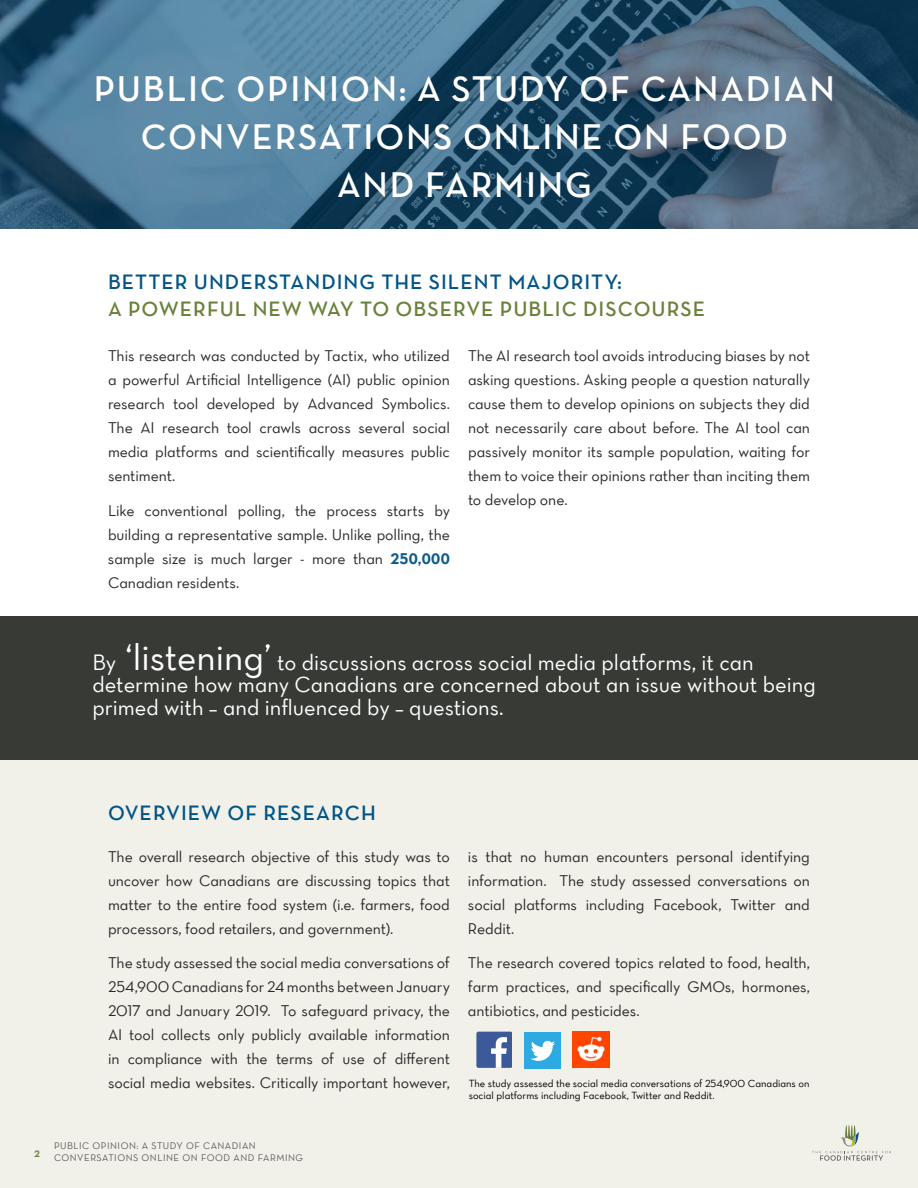
<style>
.page{position:relative;width:918px;height:1188px;background:#fff}
.page>*{position:absolute;margin:0;border:0;box-sizing:border-box;transform-origin:0 0}
.t1{font:600 36px/48px "Neutra Text TF";letter-spacing:.05em;color:#fff;text-align:center}
.t2{font:22.5px/22.5px "Neutra Text Book Alt";color:#fff}
.t3{font:600 21px "Neutra Text TF";letter-spacing:.05em;color:#005487}
.t4{font:600 21px "Neutra Text TF";letter-spacing:.05em;color:#6a813b}
.t5{font:15.75px/24px "Neutra Text Book Alt";letter-spacing:-.005em;color:#292829;text-align:justify}
.t6{font:600 12.75px "Neutra Text TF";color:#6b813a}
.t7{font:10.5px/12px "Neutra Text Book Alt";color:#000}
.t8{font:9.75px/11.7px "Neutra Text Book Alt";letter-spacing:.05em;color:#5c5d59}
.s1{font-family:"Neutra Text TF Bold Alt";color:#0e5c8d}
.s2{font-size:37.5px}
</style>
<div class="page">
<div style="left:1px;top:759px;width:917px;height:429px;background:#f1f1e9"></div>
<div style="left:0;top:616px;width:918px;height:144px;background:#383a35"></div>
<svg style="left:0;top:0;width:918px;height:229px;background:#416882"></svg>
<div style="left:524px;top:1032px;width:37px;height:37px;background:#2caae1"></div>
<svg style="left:531px;top:1041px;width:24px;height:20px"></svg>
<div style="left:476px;top:1032px;width:36px;height:36px;background:#3c5a99;border-radius:2px"></div>
<svg style="left:491px;top:1037px;width:16px;height:31px"></svg>
<img style="left:572px;top:1031px;width:37px;height:37px">
<svg style="left:812px;top:1125px;width:79px;height:36px"></svg>
<h1 class="t1" style="left:94px;top:64px;width:743px">PUBLIC OPINION: A STUDY OF CANADIAN<br>CONVERSATIONS ONLINE ON FOOD<br>AND FARM ING</h1>
<h3 class="t3" style="left:108px;top:269px;width:515px">BETTER UNDERSTANDING THE SILENT MAJORITY:</h3>
<h3 class="t4" style="left:108px;top:296px;width:599px">A POWERFUL NEW WAY TO OBSERVE PUBLIC DISCOURSE</h3>
<p class="t5" style="left:108px;top:343px;width:343px">This research was conducted by Tactix, who utilized a powerful Artificial Intelligence (AI) public opinion research tool developed by Advanced Symbolics.<br>The AI research tool crawls across several social media platforms and scientifically measures public sentiment.</p>
<p class="t5" style="left:108px;top:498px;width:344px">Like conventional polling, the process starts by building a representative sample. U nlike polling, the sample size is much larger - more than <span class="s1">250,000<br></span>Canadian residents.</p>
<p class="t5" style="left:468px;top:343px;width:344px">The AI research tool avoids introducing biases by not asking questions. Asking people a question naturally cause them to develop opinions on subjects they did not necessarily care about before. The AI tool can passively monitor its sample population, waiting for them to voice their opinions rather than inciting them to develop one.</p>
<h2 class="t2" style="left:92px;top:651px;width:725px">By <span class="s2">‘listening’</span> to discussions across social media platforms, it can determine how many Canadians are concerned about an issue without being primed with – and influenced by – questions.</h2>
<h3 class="t3" style="left:108px;top:800px;width:269px">OVERVIEW OF RESEARCH</h3>
<p class="t5" style="left:108px;top:844px;width:343px">The overall research objective of this study was to uncover how Canadians are discussing topics that matter to the entire food system (i.e. farmers, food processors, food retailers, and government).</p>
<p class="t5" style="left:108px;top:951px;width:344px">The study assessed the social media conversations of 254,900 Canadians for 24 months between January 2017 and January 2019. To safeguard privacy, the AI tool collects only publicly available information in compliance with the terms of use of different social media websites. Critically important however,</p>
<p class="t6" style="left:34px;top:1145px;width:8px">2</p>
<p class="t8" style="left:54px;top:1139px;width:45px">Public Opi</p>
<p class="t8" style="left:110px;top:1139px;width:122px">nion: a study of Canadia</p>
<p class="t8" style="left:54px;top:1139px;width:211px;text-indent:195px">n conversations onli ne on food and farmi</p>
<p class="t8" style="left:288px;top:1151px;width:16px">ng</p>
<p class="t5" style="left:468px;top:844px;width:344px">is that no human encounters personal identifying information. The study assessed conversations on social platforms including Facebook, Twitter and Reddit.</p>
<p class="t5" style="left:468px;top:951px;width:343px">The research covered topics related to food, health, farm practices, and specifically GMOs, hormones, antibiotics, and pesticides.</p>
<p class="t7" style="left:469px;top:1078px;width:342px">The study assessed the social media conversations of 254,900 Canadians on social platforms including Facebook, Twitter and Reddit.</p>
</div>
